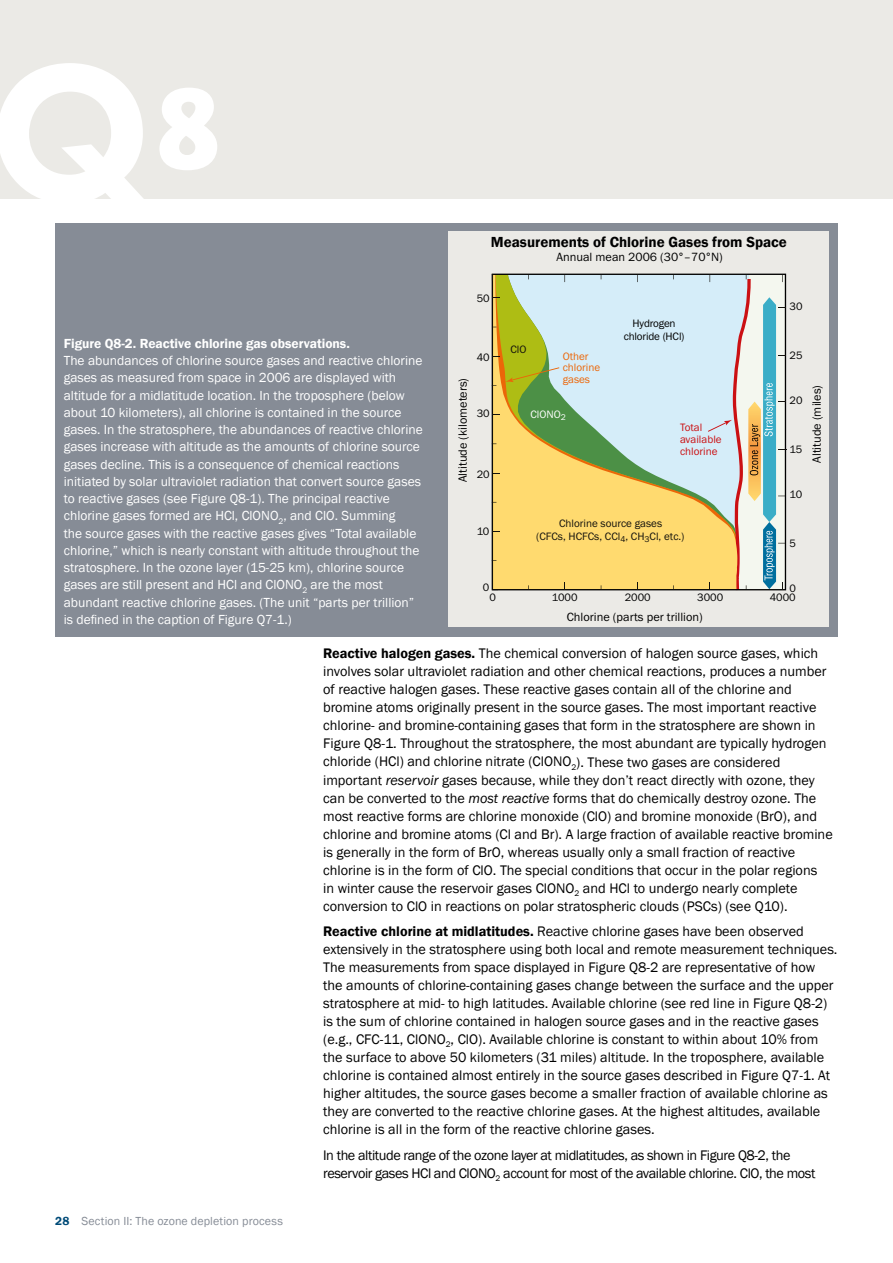
<style>
.page{position:relative;width:893px;height:1263px;background:#fff}
.page>*{position:absolute;margin:0;border:0;box-sizing:border-box;transform-origin:0 0}
.t1{font:700 124.05px "Bree";color:#fff}
.t2{font:600 15px "Franklin Gothic";color:#000}
.t3{font:14.25px/18px "Franklin Gothic";color:#000}
.t4{font:14.25px/18px "Franklin Gothic";letter-spacing:-.03em;color:#000}
.t5{font:13.5px/17.2px "Franklin Gothic";color:#fff}
.t6{font:600 13.5px "Franklin Gothic";color:#fff}
.t7{font:600 13.5px "Franklin Gothic";letter-spacing:-.01em;color:#000}
.t8{font:12.3px "Franklin Gothic";color:#000}
.t9{font:12px "Franklin Gothic";letter-spacing:.01em;color:#868c96}
.t10{font:11.1px/13.4px "Franklin Gothic";letter-spacing:-.01em;color:#000;text-align:center}
.t11{font:11.1px/13.4px "Franklin Gothic";color:#13110c;text-align:center}
.t12{font:11.1px/11.7px "Franklin Gothic";color:#cb1013}
.t13{font:11.1px/11.1px "Franklin Gothic";color:#ec6608}
.t14{font:11.1px "Franklin Gothic";color:#fff}
.s1{font-weight:600;color:#004b78}
.s2{font-weight:600}
.s3{font-style:italic}
</style>
<div class="page">
<div style="left:0;top:0;width:893px;height:198px;background:#ebeae6"></div>
<div style="left:55px;top:223px;width:783px;height:414px;background:#868c96"></div>
<div style="left:449px;top:231px;width:380px;height:396px;background:#ebeae6"></div>
<svg style="left:493px;top:274px;width:215px;height:316px;background:#d7d7a0"></svg>
<hr style="left:492px;top:274px;width:1px;height:316px;background:#13110c">
<svg style="left:493px;top:274px;width:2px;height:7px"></svg>
<svg style="left:708px;top:274px;width:78px;height:317px"></svg>
<svg style="left:0;top:63px;width:148px;height:136px"></svg>
<h1 class="t1" style="left:154px;top:53px;width:70px">8</h1>
<p class="t6" style="left:64px;top:335px;width:288px">Figure Q8-2. Reactive chlorine gas observations.</p>
<p class="t5" style="left:64px;top:352px;width:360px">The abundances of chlorine source gases and reactive chlorine gases as measured from space in 2006 are displayed with altitude for a midlatitude location. In the troposphere (below about 10 kilometers), all chlorine is contained in the source gases. In the stratosphere, the abundances of reactive chlorine gases increase with altitude as the amounts of chlorine source gases decline. This is a consequence of chemical reactions initiated by solar ultraviolet radiation that convert source gases to reactive gases (see Figure Q8-1). The principal reactive chlorine gases formed are HCl, ClONO<sub>2</sub>, and ClO. Summing<br>the source gases with the reactive gases gives “Total available chlorine,” which is nearly constant with altitude throughout the stratosphere. In the ozone layer (15-25 km), chlorine source gases are still present and HCl and ClONO<sub>2</sub> are the most abundant reactive chlorine gases. (The unit “parts per trillion” is defined in the caption of Figure Q7-1.)</p>
<p class="t2" style="left:491px;top:232px;width:298px">Measurements of Chlorine Gases from Space</p>
<p class="t7" style="left:507px;top:233px;width:266px">Measurements of Chlorine Gases from Space</p>
<p class="t8" style="left:556px;top:249px;width:168px">Annual mean 2006 (30°–70°N)</p>
<p class="t10" style="left:477px;top:291px;width:15px">50</p>
<p class="t10" style="left:624px;top:316px;width:62px">Hydrogen chloride (HCl)</p>
<p class="t10" style="left:789px;top:300px;width:15px">30</p>
<p class="t11" style="left:510px;top:343px;width:17px">ClO</p>
<p class="t10" style="left:789px;top:349px;width:15px">25</p>
<p class="t13" style="left:563px;top:351px;width:39px">Other chlorine gases</p>
<p class="t10" style="left:477px;top:351px;width:15px">40</p>
<p class="t8" style="left:455px;top:482px;width:106px;rotate:-90deg">Altitude (kilometers)</p>
<p class="t8" style="left:809px;top:463px;width:79px;rotate:-90deg">Altitude (miles)</p>
<p class="t10" style="left:789px;top:394px;width:15px">20</p>
<p class="t10" style="left:477px;top:407px;width:15px">30</p>
<p class="t14" style="left:530px;top:408px;width:37px">ClONO<sub>2</sub></p>
<p class="t12" style="left:680px;top:422px;width:43px">Total available chlorine</p>
<p class="t10" style="left:789px;top:442px;width:14px">15</p>
<p class="t10" style="left:789px;top:487px;width:14px">10</p>
<p class="t10" style="left:477px;top:467px;width:15px">20</p>
<p class="t10" style="left:477px;top:525px;width:14px">10</p>
<p class="t10" style="left:483px;top:581px;width:8px">0</p>
<p class="t11" style="left:536px;top:517px;width:150px">Chlorine source gases<br>(CFCs, HCFCs, CCl<sub>4</sub>, CH<sub>3</sub>Cl, etc.)</p>
<p class="t10" style="left:489px;top:591px;width:8px">0</p>
<p class="t10" style="left:552px;top:591px;width:27px">1000</p>
<p class="t10" style="left:625px;top:591px;width:28px">2000</p>
<p class="t10" style="left:697px;top:591px;width:28px">3000</p>
<p class="t8" style="left:567px;top:609px;width:138px">Chlorine (parts per trillion)</p>
<p class="t10" style="left:789px;top:537px;width:8px">5</p>
<p class="t10" style="left:789px;top:582px;width:8px">0</p>
<p class="t10" style="left:770px;top:591px;width:28px">4000</p>
<p class="t9" style="left:55px;top:1213px;width:229px"><span class="s1">28</span> Section II: The ozone depletion process</p>
<p class="t3" style="left:323px;top:645px;width:511px"><span class="s2">Reactive halogen gases.</span> The chemical conversion of halogen source gases, which involves solar ultraviolet radiation and other chemical reactions, produces a number of reactive halogen gases. These reactive gases contain all of the chlorine and bromine atoms originally present in the source gases. The most important reactive chlorine- and bromine-containing gases that form in the stratosphere are shown in Figure Q8-1. Throughout the stratosphere, the most abundant are typically hydrogen chloride (HCl) and chlorine nitrate (ClONO<sub>2</sub>). These two gases are considered important <span class="s3">reservoir</span> gases because, while they don’t react directly with ozone, they can be converted to the <span class="s3">most reactive</span> forms that do chemically destroy ozone. The most reactive forms are chlorine monoxide (ClO) and bromine monoxide (BrO), and chlorine and bromine atoms (Cl and Br). A large fraction of available reactive bromine is generally in the form of BrO, whereas usually only a small fraction of reactive chlorine is in the form of ClO. The special conditions that occur in the polar regions<br>in winter cause the reservoir gases ClONO<sub>2</sub> and HCl to undergo nearly complete conversion to ClO in reactions on polar stratospheric clouds (PSCs) (see Q10).</p>
<p class="t3" style="left:323px;top:922px;width:516px"><span class="s2">Reactive chlorine at midlatitudes.</span> Reactive chlorine gases have been observed extensively in the stratosphere using both local and remote measurement techniques.<br>The measurements from space displayed in Figure Q8-2 are representative of how the amounts of chlorine-containing gases change between the surface and the upper stratosphere at mid- to high latitudes. Available chlorine (see red line in Figure Q8-2) is the sum of chlorine contained in halogen source gases and in the reactive gases (e.g., CFC-11, ClONO<sub>2</sub>, ClO). Available chlorine is constant to within about 10% from the surface to above 50 kilometers (31 miles) altitude. In the troposphere, available chlorine is contained almost entirely in the source gases described in Figure Q7-1. At higher altitudes, the source gases become a smaller fraction of available chlorine as they are converted to the reactive chlorine gases. At the highest altitudes, available chlorine is all in the form of the reactive chlorine gases.</p>
<p class="t4" style="left:323px;top:1146px;width:494px">In the altitude range of the ozone layer at midlatitudes, as shown in Figure Q8-2, the reservoir gases HCl and ClONO<sub>2</sub> account for most of the available chlorine. ClO, the most</p>
</div>
